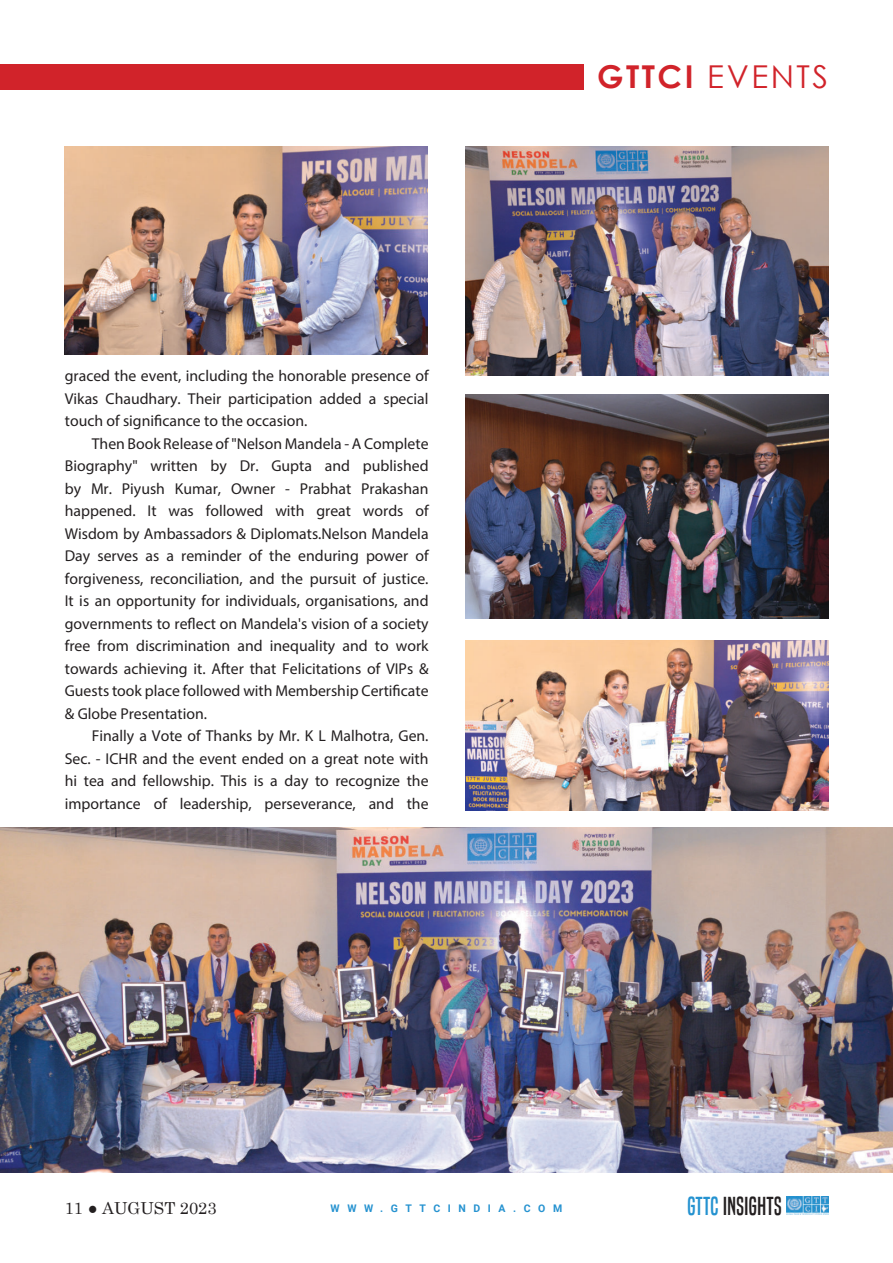
<style>
.page{position:relative;width:893px;height:1263px;background:#fff}
.page>*{position:absolute;margin:0;border:0;box-sizing:border-box;transform-origin:0 0}
.t1{font:31.5px "Century Gothic";letter-spacing:.08em;color:#d1232a}
.t2{font:24.3px "Built Titling Rg";letter-spacing:.02em;color:#231f20}
.t3{font:16.5px "Century Schoolbook";color:#231f20}
.t4{font:15.75px/22.5px "Myriad Pro";color:#231f20;text-align:justify}
.t5{font:700 10.5px "Roboto";letter-spacing:.72em;color:#2592d0}
.s1{font-weight:700}
.s2{color:#2492d0}
</style>
<div class="page">
<img style="left:787px;top:1196px;width:41px;height:19px">
<img style="left:65px;top:147px;width:363px;height:207px">
<div style="left:0;top:65px;width:584px;height:25px;background:#d1232a"></div>
<img style="left:465px;top:147px;width:363px;height:228px">
<img style="left:465px;top:640px;width:363px;height:170px">
<img style="left:465px;top:394px;width:363px;height:225px">
<img style="left:0;top:827px;width:893px;height:345px">
<p class="t4" style="left:65px;top:366px;width:365px">graced the event, including the honorable presence of Vikas Chaudhary. Their participation added a special touch of significance to the occasion.</p>
<p class="t4" style="left:65px;top:433px;width:365px;text-indent:27px">Then Book Release of "Nelson Mandela - A Complete Biography" written by Dr. Gupta and published by Mr. Piyush Kumar, Owner - Prabhat Prakashan happened. It was followed with great words of Wisdom by Ambassadors &amp; Diplomats.Nelson Mandela Day serves as a reminder of the enduring power of forgiveness, reconciliation, and the pursuit of justice.<br>It is an opportunity for individuals, organisations, and governments to reflect on Mandela's vision of a society free from discrimination and inequality and to work towards achieving it. After that Felicitations of VIPs &amp; Guests took place followed with Membership Certificate &amp; Globe Presentation.</p>
<p class="t4" style="left:65px;top:726px;width:365px;text-indent:27px">Finally a Vote of Thanks by Mr. K L Malhotra, Gen.<br>Sec. - ICHR and the event ended on a great note with hi tea and fellowship. This is a day to recognize the importance of leadership, perseverance, and the</p>
<h1 class="t1" style="left:597px;top:65px;width:233px"><span class="s1">GTTCI</span> EVENTS</h1>
<p class="t3" style="left:65px;top:1198px;width:153px">11 ● AUGUST 2023</p>
<p class="t5" style="left:331px;top:1202px;width:233px">WWW.GTTCINDIA.COM</p>
<h2 class="t2" style="left:688px;top:1192px;width:96px"><span class="s2">GTTC</span> INSIGHTS</h2>
</div>
